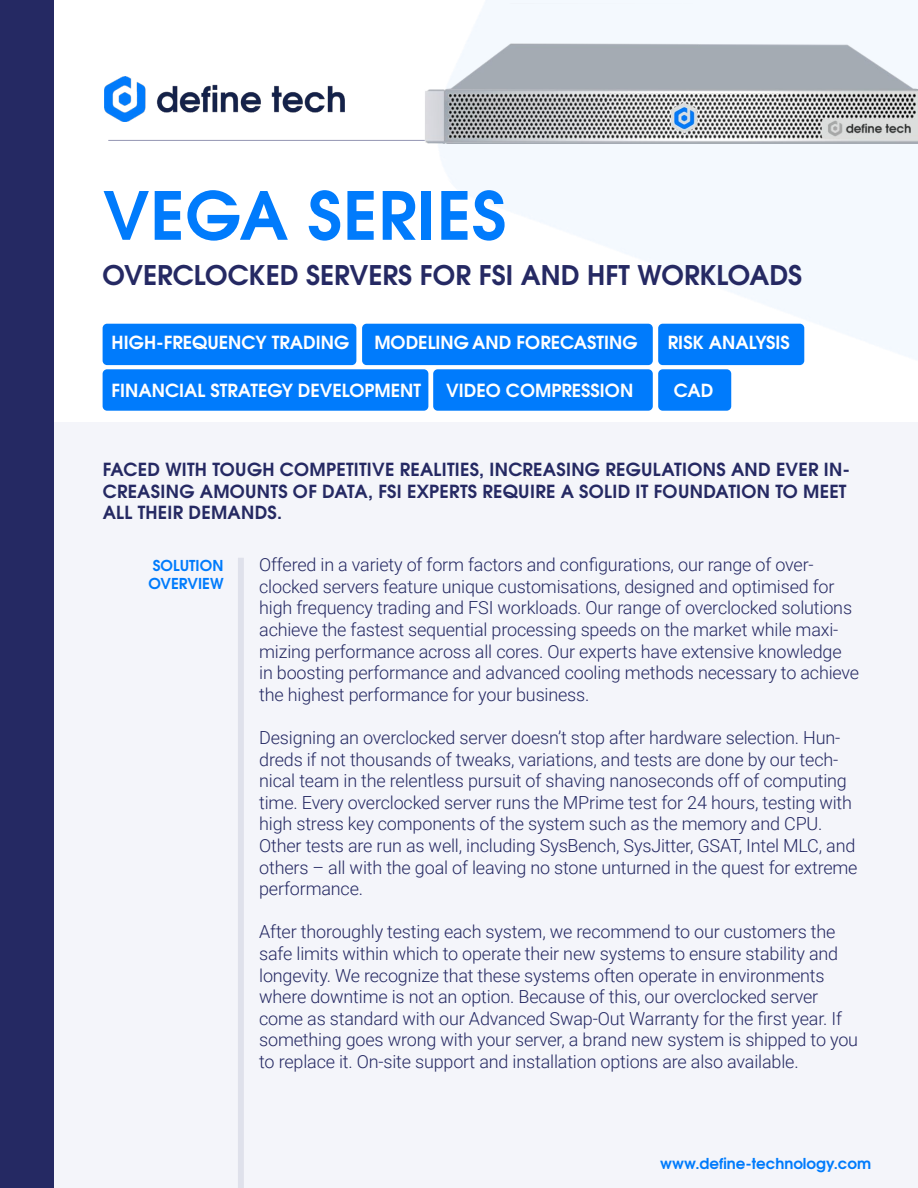
<style>
.page{position:relative;width:918px;height:1188px;background:#fff}
.page>*{position:absolute;margin:0;border:0;box-sizing:border-box;transform-origin:0 0}
.t1{font:700 66px "Te X Gyre Adventor";letter-spacing:.015em;color:#007bfc}
.t2{font:700 27px "Te X Gyre Adventor";color:#252963}
.t3{font:300 18px/21.6px "Roboto";letter-spacing:-.01em;color:#252963}
.t4{font:700 18px/21.6px "Te X Gyre Adventor";letter-spacing:.015em;color:#252963}
.t5{font:700 18px "Te X Gyre Adventor";color:#fff}
.t6{font:700 15px/18px "Te X Gyre Adventor";color:#007bfc}
</style>
<div class="page">
<img style="left:283px;top:0;width:635px;height:410px">
<hr style="left:108px;top:140px;width:810px;height:1px;background:#252963">
<div style="left:0;top:422px;width:918px;height:766px;background:#f4f5fa"></div>
<img style="left:105px;top:76px;width:239px;height:46px">
<div style="left:0;top:0;width:54px;height:1188px;background:#252963"></div>
<div style="left:238px;top:558px;width:6px;height:630px;background:#dfe1eb"></div>
<img style="left:400px;top:3px;width:518px;height:140px">
<div style="left:103px;top:324px;width:253px;height:41px;background:#007bfc;border-radius:4px"></div>
<div style="left:362px;top:324px;width:291px;height:41px;background:#007bfc;border-radius:4px"></div>
<div style="left:103px;top:369px;width:325px;height:42px;background:#007bfc;border-radius:4px"></div>
<div style="left:658px;top:324px;width:146px;height:41px;background:#007bfc;border-radius:4px"></div>
<div style="left:433px;top:369px;width:220px;height:42px;background:#007bfc;border-radius:4px"></div>
<div style="left:658px;top:369px;width:73px;height:42px;background:#007bfc;border-radius:4px"></div>
<h1 class="t1" style="left:103px;top:158px;width:405px">VEGA SERIES</h1>
<h2 class="t2" style="left:103px;top:251px;width:701px">OVERCLOCKED SERVERS FOR FSI AND HFT WORKLOADS</h2>
<p class="t5" style="left:112px;top:327px;width:239px">HIGH-FREQUENCY TRADING</p>
<p class="t5" style="left:374px;top:327px;width:265px">MODELING AND FORECASTING</p>
<p class="t5" style="left:668px;top:327px;width:124px">RISK ANALYSIS</p>
<p class="t5" style="left:112px;top:375px;width:311px">FINANCIAL STRATEGY DEVELOPMENT</p>
<p class="t5" style="left:446px;top:375px;width:189px">VIDEO COMPRESSION</p>
<p class="t5" style="left:674px;top:375px;width:41px">CAD</p>
<p class="t4" style="left:103px;top:457px;width:749px">FACED WITH TOUGH COMPETITIVE REALITIES, INCREASING REGULATIONS AND EVER IN-<br>CREASING AMOUNTS OF DATA, FSI EXPERTS REQUIRE A SOLID IT FOUNDATION TO MEET<br>ALL THEIR DEMANDS.</p>
<p class="t6" style="left:149px;top:555px;width:76px">SOLUTION<br>OVERVIEW</p>
<p class="t3" style="left:259px;top:553px;width:602px">Offered in a variety of form factors and configurations, our range of over&shy;clocked servers feature unique customisations, designed and optimised for high frequency trading and FSI workloads. Our range of overclocked solutions achieve the fastest sequential processing speeds on the market while maxi&shy;mizing performance across all cores. Our experts have extensive knowledge in boosting performance and advanced cooling methods necessary to achieve the highest performance for your business.</p>
<p class="t3" style="left:259px;top:726px;width:600px">Designing an overclocked server doesn’t stop after hardware selection. Hun&shy;dreds if not thousands of tweaks, variations, and tests are done by our tech&shy;nical team in the relentless pursuit of shaving nanoseconds off of computing time. Every overclocked server runs the MPrime test for 24 hours, testing with high stress key components of the system such as the memory and CPU.<br>Other tests are run as well, including SysBench, SysJitter, GSAT, Intel MLC, and others – all with the goal of leaving no stone unturned in the quest for extreme performance.</p>
<p class="t3" style="left:259px;top:921px;width:600px">After thoroughly testing each system, we recommend to our customers the safe limits within which to operate their new systems to ensure stability and longevity. We recognize that these systems often operate in environments where downtime is not an option. Because of this, our overclocked server come as standard with our Advanced Swap-Out Warranty for the first year. If something goes wrong with your server, a brand new system is shipped to you to replace it. On-site support and installation options are also available.</p>
<p class="t6" style="left:660px;top:1153px;width:212px">www.define-technology.com</p>
</div>
